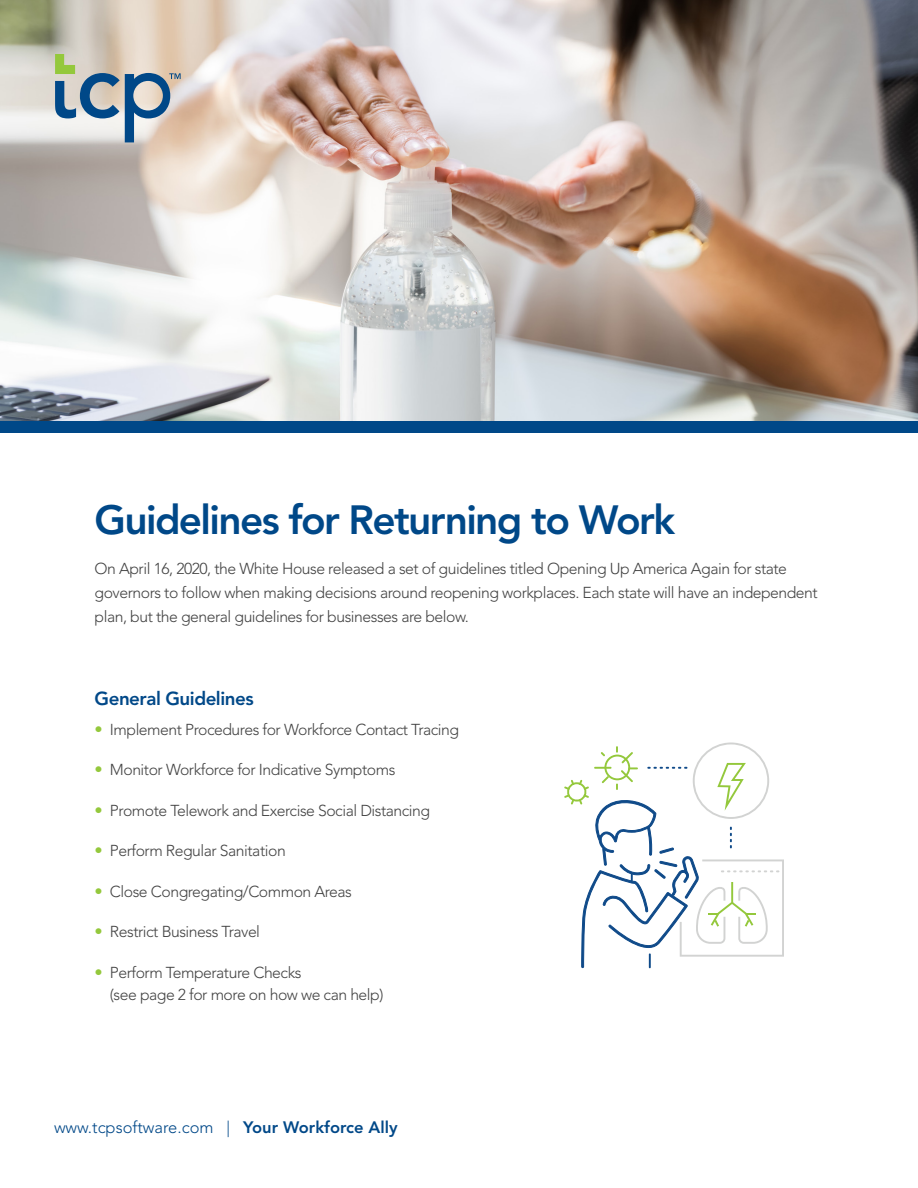
<style>
.page{position:relative;width:918px;height:1188px;background:#fff}
.page>*{position:absolute;margin:0;border:0;box-sizing:border-box;transform-origin:0 0}
.t1{font:800 40.5px "Avenir LT Pro";letter-spacing:-.04em;color:#004888}
.t2{font:800 18.75px "Avenir LT Pro";letter-spacing:-.025em;color:#004888}
.t3{font:300 16.5px "Avenir LT Pro";color:#004888}
.t4{font:300 15.75px/24px "Avenir LT Pro";letter-spacing:-.03em;color:#434343}
.s1{font-size:16.5px;color:#94c83c}
.s2{font-weight:800}
</style>
<div class="page">
<img style="left:0;top:0;width:918px;height:421px">
<div style="left:0;top:421px;width:918px;height:12px;background:#004888"></div>
<svg style="left:55px;top:54px;width:126px;height:88px;background:#aab4b7"></svg>
<svg style="left:564px;top:742px;width:220px;height:227px"></svg>
<p class="t1" style="left:95px;top:496px;width:582px">Guidelines for Returning to Work</p>
<p class="t4" style="left:95px;top:557px;width:725px">On April 16, 2020, the White House released a set of guidelines titled Opening Up America Again for state governors to follow when making decisions around reopening workplaces. Each state will have an independent plan, but the general guidelines for businesses are below.</p>
<p class="t2" style="left:95px;top:688px;width:161px">General Guidelines</p>
<p class="t4" style="left:95px;top:717px;width:366px"><span class="s1">•</span> Implement Procedures for Workforce Contact Tracing</p>
<p class="t4" style="left:95px;top:758px;width:302px"><span class="s1">•</span> Monitor Workforce for Indicative Symptoms</p>
<p class="t4" style="left:95px;top:798px;width:337px"><span class="s1">•</span> Promote Telework and Exercise Social Distancing</p>
<p class="t4" style="left:95px;top:839px;width:193px"><span class="s1">•</span> Perform Regular Sanitation</p>
<p class="t4" style="left:95px;top:879px;width:259px"><span class="s1">•</span> Close Congregating/Common Areas</p>
<p class="t4" style="left:95px;top:920px;width:167px"><span class="s1">•</span> Restrict Business Travel</p>
<p class="t4" style="left:110px;top:961px;width:275px;line-height:22.5px;text-indent:-15px"><span class="s1">•</span> Perform Temperature Checks<br>(see page 2 for more on how we can help)</p>
<p class="t3" style="left:54px;top:1118px;width:345px">www.tcpsoftware.com | <span class="s2">Your Workforce Ally</span></p>
</div>
